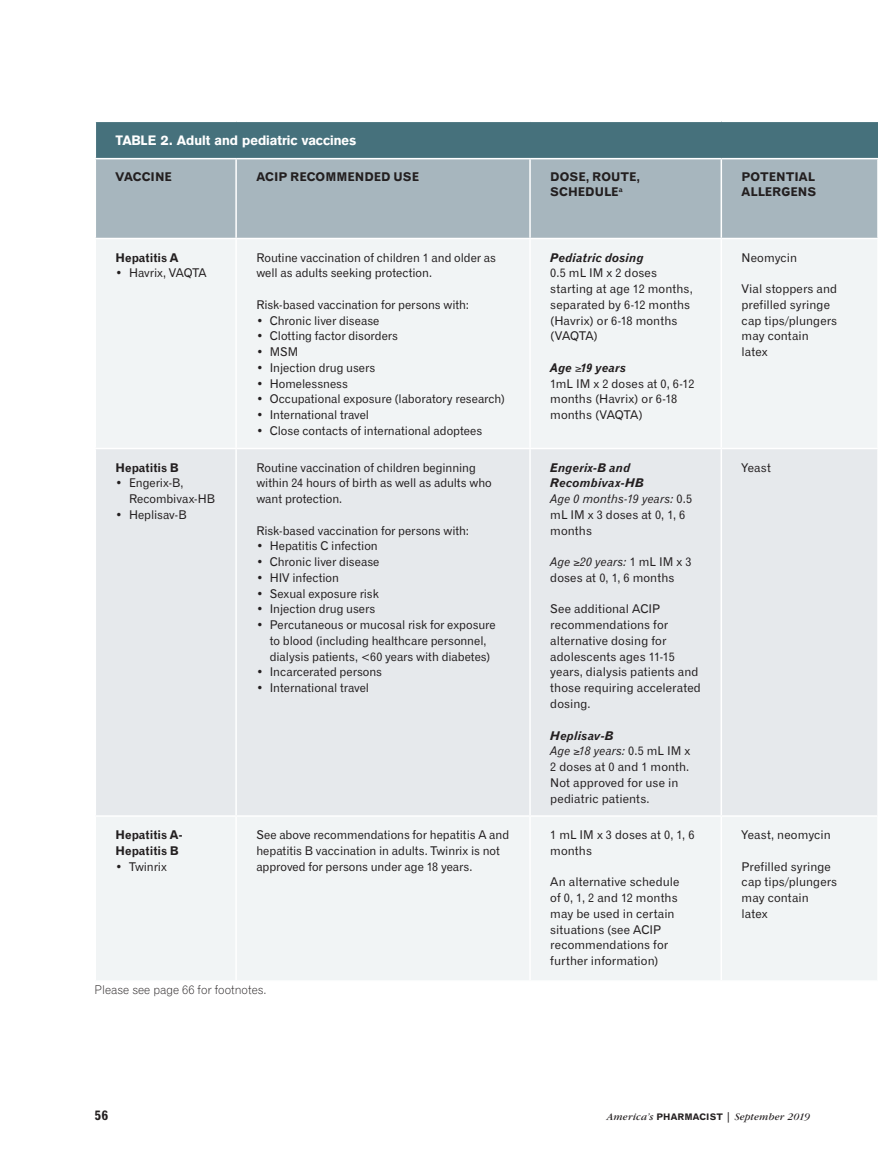
<style>
.page{position:relative;width:878px;height:1175px;background:#fff}
.page>*{position:absolute;margin:0;border:0;box-sizing:border-box;transform-origin:0 0}
.Dept_Text{font:13.5px "Gothic 725 BT Black A";color:#fff}
.t1{font:13.5px "Gothic 720 BT Bold B";color:#231f20}
.t2{font:12px/15.8px "Gothic 720 BT Roman B";color:#231f20}
.t3{font:12px/15.8px "Gothic 720 BT Bold B";letter-spacing:.005em;color:#231f20}
.t4{font:12px/15.8px "Gothic 720 BT Bold Italic B";letter-spacing:.005em;color:#231f20}
.t5{font:12px "Gothic 720 BT Light B";color:#231f20}
.t6{font:italic 10.5px "Garamond";letter-spacing:.02em;color:#231f20}
.s1{font-family:"Gothic 720 BT Italic B"}
.s2{font-family:"Gothic 720 BT Bold B";font-style:normal;font-size:9px}
.s3{font-weight:700;font-style:normal}
</style>
<div class="page">
<div style="left:95px;top:121px;width:783px;height:38px;background:#46717c"></div>
<div style="left:96px;top:159px;width:781px;height:79px;background:#a7b6be"></div>
<div style="left:96px;top:239px;width:781px;height:741px;background:#f1f4f5"></div>
<div style="left:96px;top:449px;width:781px;height:366px;background:#e6e9ec"></div>
<hr style="left:94px;top:121px;width:142px;height:1px;background:#fff">
<hr style="left:94px;top:122px;width:2px;height:36px;background:#fff">
<hr style="left:236px;top:121px;width:294px;height:1px;background:#fff">
<hr style="left:530px;top:121px;width:191px;height:1px;background:#fff">
<hr style="left:721px;top:121px;width:157px;height:1px;background:#fff">
<hr style="left:94px;top:158px;width:142px;height:1px;background:#fff">
<hr style="left:236px;top:158px;width:294px;height:1px;background:#fff">
<hr style="left:235px;top:159px;width:2px;height:79px;background:#fff">
<hr style="left:530px;top:158px;width:191px;height:1px;background:#fff">
<hr style="left:529px;top:159px;width:1px;height:79px;background:#fff">
<hr style="left:721px;top:158px;width:157px;height:1px;background:#fff">
<hr style="left:720px;top:159px;width:2px;height:79px;background:#fff">
<hr style="left:235px;top:239px;width:2px;height:209px;background:#fff">
<hr style="left:529px;top:239px;width:1px;height:209px;background:#fff">
<hr style="left:720px;top:239px;width:2px;height:209px;background:#fff">
<hr style="left:94px;top:448px;width:142px;height:1px;background:#fff">
<hr style="left:236px;top:448px;width:294px;height:1px;background:#fff">
<hr style="left:235px;top:449px;width:2px;height:366px;background:#fff">
<hr style="left:530px;top:448px;width:191px;height:1px;background:#fff">
<hr style="left:529px;top:449px;width:1px;height:366px;background:#fff">
<hr style="left:721px;top:448px;width:157px;height:1px;background:#fff">
<hr style="left:720px;top:449px;width:2px;height:366px;background:#fff">
<hr style="left:94px;top:815px;width:142px;height:1px;background:#fff">
<hr style="left:236px;top:815px;width:294px;height:1px;background:#fff">
<hr style="left:235px;top:816px;width:2px;height:164px;background:#fff">
<hr style="left:530px;top:815px;width:191px;height:1px;background:#fff">
<hr style="left:529px;top:816px;width:1px;height:164px;background:#fff">
<hr style="left:721px;top:815px;width:157px;height:1px;background:#fff">
<hr style="left:720px;top:816px;width:2px;height:164px;background:#fff">
<p class="Dept_Text" style="left:116px;top:132px;width:242px">TABLE 2. Adult and pediatric vaccines</p>
<p class="t3" style="left:116px;top:168px;width:58px">VACCINE</p>
<p class="t3" style="left:256px;top:168px;width:164px">ACIP RECOMMENDED USE</p>
<p class="t3" style="left:550px;top:168px;width:91px">DOSE, ROUTE,<br>SCHEDULE<sup>a</sup></p>
<p class="t3" style="left:741px;top:168px;width:76px">POTENTIAL<br>ALLERGENS</p>
<p class="t3" style="left:116px;top:249px;width:65px">Hepatitis A</p>
<p class="t2" style="left:116px;top:265px;width:92px">• Havrix, VAQTA</p>
<p class="t2" style="left:256px;top:249px;width:241px">Routine vaccination of children 1 and older as well as adults seeking protection.</p>
<p class="t2" style="left:256px;top:297px;width:214px">Risk-based vaccination for persons with:</p>
<p class="t2" style="left:256px;top:312px;width:124px">• Chronic liver disease</p>
<p class="t2" style="left:256px;top:328px;width:143px">• Clotting factor disorders</p>
<p class="t2" style="left:256px;top:344px;width:43px">• MSM</p>
<p class="t2" style="left:256px;top:360px;width:120px">• Injection drug users</p>
<p class="t2" style="left:256px;top:375px;width:93px">• Homelessness</p>
<p class="t2" style="left:256px;top:391px;width:250px">• Occupational exposure (laboratory research)</p>
<p class="t2" style="left:256px;top:407px;width:114px">• International travel</p>
<p class="t2" style="left:256px;top:423px;width:227px">• Close contacts of international adoptees</p>
<p class="t4" style="left:550px;top:249px;width:95px">Pediatric dosing</p>
<p class="t2" style="left:550px;top:265px;width:144px">0.5 mL IM x 2 doses starting at age 12 months, separated by 6-12 months (Havrix) or 6-18 months (VAQTA)</p>
<p class="t4" style="left:550px;top:359px;width:77px">Age ≥19 years</p>
<p class="t2" style="left:550px;top:375px;width:146px">1mL IM x 2 doses at 0, 6-12 months (Havrix) or 6-18 months (VAQTA)</p>
<p class="t3" style="left:116px;top:459px;width:65px">Hepatitis B</p>
<p class="t2" style="left:129px;top:475px;width:87px;text-indent:-14px">• Engerix-B,<br>Recombivax-HB</p>
<p class="t2" style="left:116px;top:506px;width:73px">• Heplisav-B</p>
<p class="t2" style="left:256px;top:459px;width:237px">Routine vaccination of children beginning within 24 hours of birth as well as adults who want protection.</p>
<p class="t2" style="left:256px;top:522px;width:214px">Risk-based vaccination for persons with:</p>
<p class="t2" style="left:256px;top:538px;width:123px">• Hepatitis C infection</p>
<p class="t2" style="left:256px;top:554px;width:124px">• Chronic liver disease</p>
<p class="t2" style="left:256px;top:569px;width:84px">• HIV infection</p>
<p class="t2" style="left:256px;top:585px;width:124px">• Sexual exposure risk</p>
<p class="t2" style="left:256px;top:601px;width:120px">• Injection drug users</p>
<p class="t2" style="left:270px;top:617px;width:227px;text-indent:-14px">• Percutaneous or mucosal risk for exposure to blood (including healthcare personnel, dialysis patients, &lt;60 years with diabetes)</p>
<p class="t2" style="left:256px;top:664px;width:127px">• Incarcerated persons</p>
<p class="t2" style="left:256px;top:680px;width:114px">• International travel</p>
<p class="t4" style="left:550px;top:459px;width:95px">Engerix-B and<br>Recombivax-HB</p>
<p class="t2" style="left:550px;top:491px;width:143px"><span class="s1">Age 0 months-19 years:</span> 0.5 mL IM x 3 doses at 0, 1, 6 months</p>
<p class="t2" style="left:550px;top:554px;width:143px"><span class="s1">Age</span> ≥<span class="s1">20 years:</span> 1 mL IM x 3 doses at 0, 1, 6 months</p>
<p class="t2" style="left:550px;top:601px;width:152px">See additional ACIP recommendations for alternative dosing for adolescents ages 11-15 years, dialysis patients and those requiring accelerated dosing.</p>
<p class="t4" style="left:550px;top:727px;width:65px">Heplisav-B</p>
<p class="t2" style="left:550px;top:743px;width:142px"><span class="s1">Age</span> ≥<span class="s1">18 years:</span> 0.5 mL IM x<br>2 doses at 0 and 1 month.<br>Not approved for use in pediatric patients.</p>
<p class="t3" style="left:116px;top:827px;width:68px">Hepatitis A-<br>Hepatitis B</p>
<p class="t2" style="left:116px;top:858px;width:53px">• Twinrix</p>
<p class="t2" style="left:256px;top:827px;width:254px">See above recommendations for hepatitis A and hepatitis B vaccination in adults. Twinrix is not approved for persons under age 18 years.</p>
<p class="t2" style="left:550px;top:827px;width:146px">1 mL IM x 3 doses at 0, 1, 6 months</p>
<p class="t2" style="left:550px;top:874px;width:131px">An alternative schedule of 0, 1, 2 and 12 months may be used in certain situations (see ACIP recommendations for further information)</p>
<p class="t5" style="left:94px;top:982px;width:174px">Please see page 66 for footnotes.</p>
<p class="t2" style="left:741px;top:249px;width:57px">Neomycin</p>
<p class="t2" style="left:741px;top:281px;width:97px">Vial stoppers and prefilled syringe cap tips/plungers may contain latex</p>
<p class="t2" style="left:741px;top:459px;width:31px">Yeast</p>
<p class="t2" style="left:741px;top:827px;width:91px">Yeast, neomycin</p>
<p class="t2" style="left:741px;top:858px;width:97px">Prefilled syringe cap tips/plungers may contain latex</p>
<p class="t1" style="left:94px;top:1107px;width:16px">56</p>
<p class="t6" style="left:606px;top:1111px;width:205px">America’s <span class="s2">PHARMACIST</span> <span class="s3">|</span> September 2019</p>
</div>
